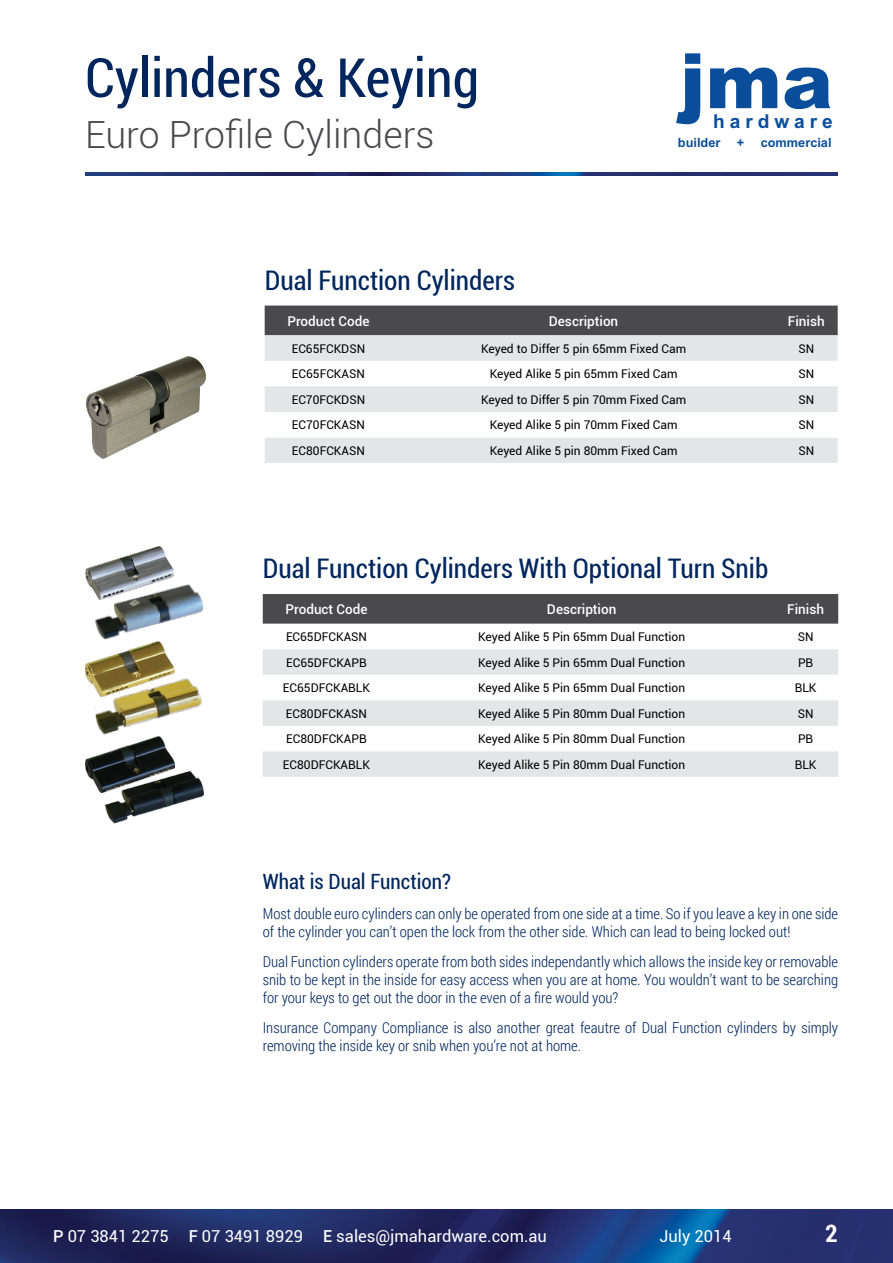
<style>
.page{position:relative;width:893px;height:1263px;background:#fff}
.page>*{position:absolute;margin:0;border:0;box-sizing:border-box;transform-origin:0 0}
.t1{font:900 76.5px "Arial";color:#0a4e9b}
.t2{font:condensed 54px "Roboto";color:#00265d}
.t3{font:300 37.5px "Roboto";color:#4a4a4d}
.t4{font:condensed 27px "Roboto";color:#00265d}
.t5{font:700 condensed 24px "Roboto";color:#fff}
.t6{font:condensed 21px "Roboto";color:#00265d}
.t7{font:700 19.05px "Arial";letter-spacing:.26em;color:#0a4e9b}
.t8{font:16.5px "Roboto";color:#fff}
.t9{font:300 15px/18px "Roboto Condensed";color:#00265d}
.t10{font:500 13.5px "Roboto";color:#fff}
.t11{font:700 12.75px "Arial";color:#0a4e9b}
.t12{font:12px "Roboto";color:#000}
.s1{font-weight:500}
</style>
<div class="page">
<img style="left:0;top:1209px;width:893px;height:54px">
<img style="left:85px;top:173px;width:753px;height:2px">
<div style="left:265px;top:306px;width:573px;height:29px;background:#4a4a4d"></div>
<div style="left:265px;top:335px;width:573px;height:128px;background:#e4e5e6"></div>
<svg style="left:265px;top:361px;width:573px;height:76px"></svg>
<img style="left:86px;top:737px;width:89px;height:55px">
<img style="left:86px;top:641px;width:89px;height:47px">
<img style="left:86px;top:356px;width:120px;height:103px">
<div style="left:263px;top:594px;width:575px;height:30px;background:#4a4a4d"></div>
<svg style="left:263px;top:649px;width:575px;height:77px"></svg>
<div style="left:263px;top:751px;width:575px;height:26px;background:#e4e5e6"></div>
<img style="left:106px;top:770px;width:97px;height:54px">
<img style="left:95px;top:678px;width:107px;height:59px">
<img style="left:95px;top:584px;width:108px;height:56px">
<img style="left:85px;top:547px;width:89px;height:53px">
<h2 class="t2" style="left:85px;top:40px;width:396px">Cylinders &amp; Keying</h2>
<h3 class="t3" style="left:85px;top:109px;width:351px">Euro Profile Cylinders</h3>
<h3 class="t4" style="left:265px;top:261px;width:252px">Dual Function Cylinders</h3>
<h1 class="t1" style="left:680px;top:25px;width:155px">jma</h1>
<p class="t7" style="left:713px;top:108px;width:121px">hardware</p>
<p class="t11" style="left:678px;top:134px;width:44px">builder</p>
<p class="t11" style="left:737px;top:134px;width:9px">+</p>
<p class="t11" style="left:761px;top:134px;width:72px">commercial</p>
<p class="t10" style="left:287px;top:311px;width:84px">Product Code</p>
<p class="t10" style="left:549px;top:311px;width:71px">Description</p>
<p class="t10" style="left:788px;top:311px;width:38px">Finish</p>
<p class="t12" style="left:292px;top:340px;width:75px">EC65FCKDSN</p>
<p class="t12" style="left:481px;top:340px;width:207px">Keyed to Differ 5 pin 65mm Fixed Cam</p>
<p class="t12" style="left:798px;top:340px;width:17px">SN</p>
<p class="t12" style="left:292px;top:365px;width:74px">EC65FCKASN</p>
<p class="t12" style="left:490px;top:365px;width:189px">Keyed Alike 5 pin 65mm Fixed Cam</p>
<p class="t12" style="left:798px;top:365px;width:17px">SN</p>
<p class="t12" style="left:292px;top:391px;width:75px">EC70FCKDSN</p>
<p class="t12" style="left:481px;top:391px;width:207px">Keyed to Differ 5 pin 70mm Fixed Cam</p>
<p class="t12" style="left:798px;top:391px;width:17px">SN</p>
<p class="t12" style="left:292px;top:416px;width:74px">EC70FCKASN</p>
<p class="t12" style="left:490px;top:416px;width:189px">Keyed Alike 5 pin 70mm Fixed Cam</p>
<p class="t12" style="left:798px;top:416px;width:17px">SN</p>
<p class="t12" style="left:292px;top:442px;width:74px">EC80FCKASN</p>
<p class="t12" style="left:490px;top:442px;width:189px">Keyed Alike 5 pin 80mm Fixed Cam</p>
<p class="t12" style="left:798px;top:442px;width:17px">SN</p>
<h3 class="t4" style="left:263px;top:550px;width:507px">Dual Function Cylinders With Optional Turn Snib</h3>
<p class="t10" style="left:285px;top:600px;width:84px">Product Code</p>
<p class="t10" style="left:547px;top:600px;width:71px">Description</p>
<p class="t10" style="left:787px;top:600px;width:38px">Finish</p>
<p class="t12" style="left:286px;top:628px;width:83px">EC65DFCKASN</p>
<p class="t12" style="left:478px;top:628px;width:208px">Keyed Alike 5 Pin 65mm Dual Function</p>
<p class="t12" style="left:798px;top:628px;width:17px">SN</p>
<p class="t12" style="left:286px;top:654px;width:82px">EC65DFCKAPB</p>
<p class="t12" style="left:478px;top:654px;width:208px">Keyed Alike 5 Pin 65mm Dual Function</p>
<p class="t12" style="left:798px;top:654px;width:17px">PB</p>
<p class="t12" style="left:283px;top:679px;width:89px">EC65DFCKABLK</p>
<p class="t12" style="left:478px;top:679px;width:208px">Keyed Alike 5 Pin 65mm Dual Function</p>
<p class="t12" style="left:795px;top:679px;width:23px">BLK</p>
<p class="t12" style="left:286px;top:705px;width:83px">EC80DFCKASN</p>
<p class="t12" style="left:478px;top:705px;width:208px">Keyed Alike 5 Pin 80mm Dual Function</p>
<p class="t12" style="left:798px;top:705px;width:17px">SN</p>
<p class="t12" style="left:286px;top:730px;width:82px">EC80DFCKAPB</p>
<p class="t12" style="left:478px;top:730px;width:208px">Keyed Alike 5 Pin 80mm Dual Function</p>
<p class="t12" style="left:798px;top:730px;width:17px">PB</p>
<p class="t12" style="left:283px;top:756px;width:89px">EC80DFCKABLK</p>
<p class="t12" style="left:478px;top:756px;width:208px">Keyed Alike 5 Pin 80mm Dual Function</p>
<p class="t12" style="left:795px;top:756px;width:23px">BLK</p>
<h3 class="t6" style="left:263px;top:867px;width:190px">What is Dual Function?</h3>
<p class="t9" style="left:263px;top:904px;width:577px">Most double euro cylinders can only be operated from one side at a time. So if you leave a key in one side of the cylinder you can’t open the lock from the other side. Which can lead to being locked out!</p>
<p class="t9" style="left:263px;top:952px;width:577px;text-align:justify">Dual Function cylinders operate from both sides independantly which allows the inside key or removable snib to be kept in the inside for easy access when you are at home. You wouldn’t want to be searching for your keys to get out the door in the even of a fire would you?</p>
<p class="t9" style="left:263px;top:1018px;width:577px">Insurance Company Compliance is also another great feautre of Dual Function cylinders by simply removing the inside key or snib when you’re not at home.</p>
<p class="t8" style="left:53px;top:1225px;width:495px"><span class="s1">P</span> 07 3841 2275 <span class="s1">F</span> 07 3491 8929 <span class="s1">E</span> sales@jmahardware.com.au</p>
<p class="t8" style="left:659px;top:1225px;width:74px">July 2014</p>
<h3 class="t5" style="left:825px;top:1217px;width:14px">2</h3>
</div>
